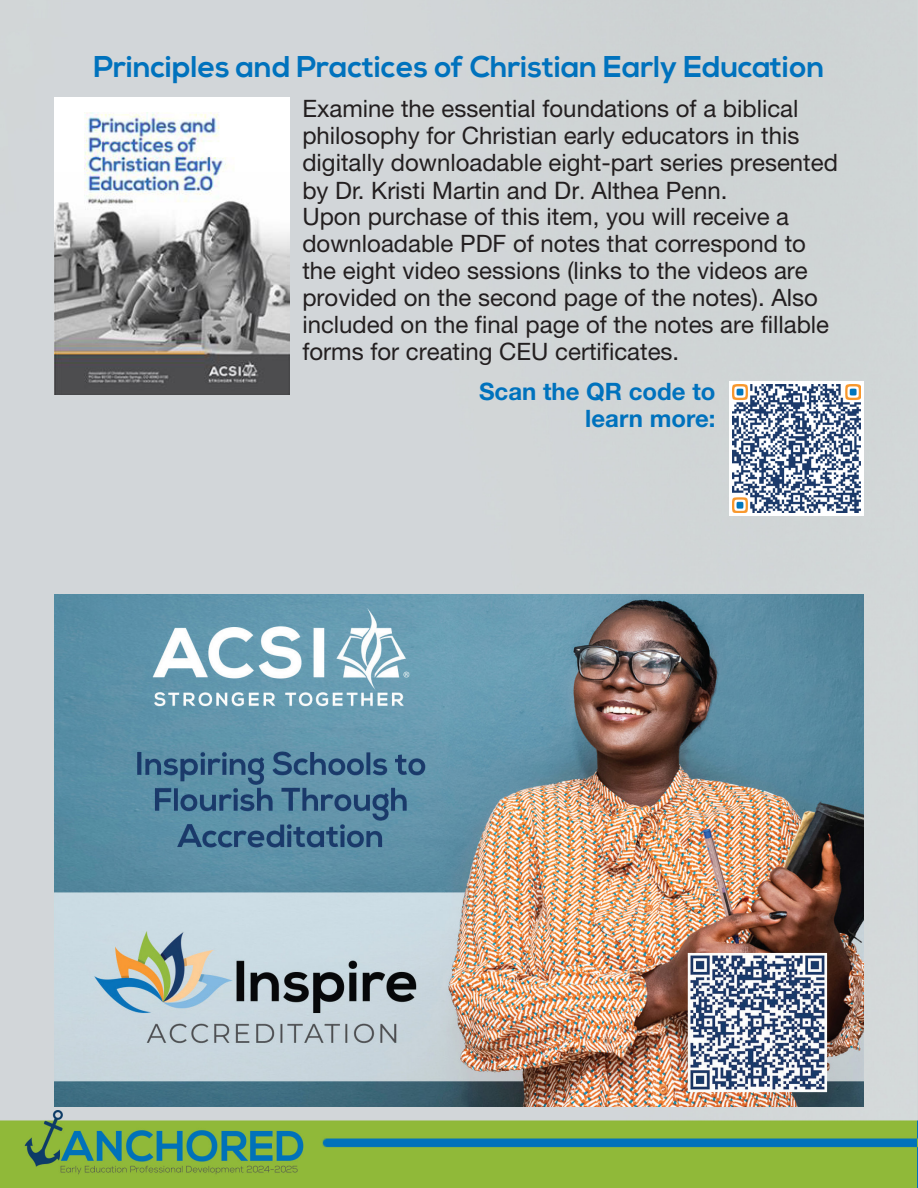
<style>
.page{position:relative;width:918px;height:1188px;background:#fff}
.page>*{position:absolute;margin:0;border:0;box-sizing:border-box;transform-origin:0 0}
.t1{font:700 30px "Nexa";color:#0072bd}
.t2{font:24px/27px "Helvetica Neue LT Std";color:#231f20}
.t3{font:700 24px/27px "Helvetica Neue LT Std";color:#0072bd;text-align:right}
.s1{font-family:"Helvetica"}
.s2{font-family:"Minion Pro"}
</style>
<div class="page">
<img style="left:0;top:0;width:918px;height:1188px">
<img style="left:54px;top:594px;width:810px;height:513px">
<img style="left:54px;top:97px;width:235px;height:297px">
<div style="left:729px;top:381px;width:135px;height:135px;background:linear-gradient(to right,#fff,#fff)"></div>
<img style="left:733px;top:385px;width:127px;height:127px">
<p class="t1" style="left:94px;top:49px;width:732px">Principles and Practices of Christian Early Education</p>
<p class="t2" style="left:302px;top:95px;width:537px">Examine the essential foundations of a biblical philosophy for Christian early educators in this digitally downloadable eight-part series presented by Dr. Kristi Martin and <span class="s1">Dr</span><span class="s2">.</span> Althea Penn.</p>
<p class="t2" style="left:302px;top:203px;width:528px">Upon purchase of this item, you will receive a downloadable PDF of notes that correspond to the eight video sessions (links to the videos are provided on the second page of the notes). Also included on the final page of the notes are fillable forms for creating CEU certificates.</p>
<p class="t3" style="left:479px;top:378px;width:238px">Scan the QR code to learn more:</p>
</div>
